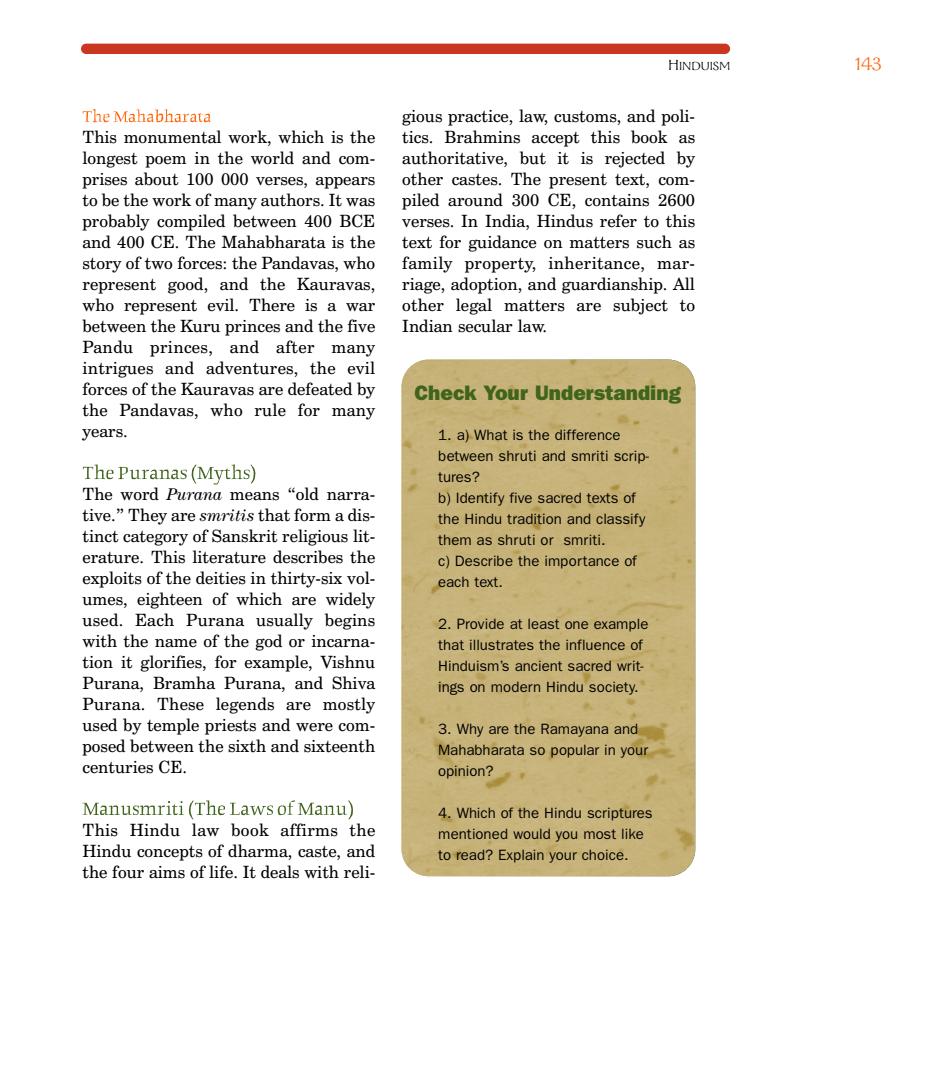
<style>
.page{position:relative;width:945px;height:1080px;background:#fff}
.page>*{position:absolute;margin:0;border:0;box-sizing:border-box;transform-origin:0 0}
.t1{font:800 21px "Franklin Gothic";color:#41641c}
.t2{font:21px "Galahad";color:#ff6609}
.t3{font:16.8px/21px "Century Schoolbook";color:#000;text-align:justify}
.t4{font:15px/21px "Franklin Gothic";color:#000}
.t5{font:13.2px "Galahad";color:#000}
.s1{font-family:"Century";font-style:italic}
.s2{font-size:16.5px}
</style>
<div class="page">
<hr style="left:402px;top:360px;width:2px;height:516px;background:#d2c291">
<hr style="left:403px;top:360px;width:3px;height:516px;background:#d1c191">
<hr style="left:406px;top:360px;width:3px;height:516px;background:#cfc08f">
<hr style="left:408px;top:360px;width:3px;height:516px;background:#cebf8f">
<hr style="left:411px;top:360px;width:3px;height:516px;background:#ccbe8e">
<hr style="left:413px;top:360px;width:3px;height:516px;background:#cbbd8d">
<hr style="left:416px;top:360px;width:3px;height:516px;background:#c9bc8c">
<hr style="left:418px;top:360px;width:3px;height:516px;background:#c8bc8b">
<hr style="left:421px;top:360px;width:3px;height:516px;background:#c6ba8a">
<hr style="left:673px;top:360px;width:3px;height:516px;background:#31612d">
<hr style="left:676px;top:360px;width:3px;height:516px;background:#2f5f2c">
<hr style="left:679px;top:360px;width:3px;height:516px;background:#2d5e2b">
<hr style="left:681px;top:360px;width:3px;height:516px;background:#2c5e2a">
<hr style="left:684px;top:360px;width:3px;height:516px;background:#2a5c29">
<hr style="left:686px;top:360px;width:3px;height:516px;background:#295c28">
<hr style="left:689px;top:360px;width:3px;height:516px;background:#275b27">
<hr style="left:691px;top:360px;width:3px;height:516px;background:#265a27">
<hr style="left:694px;top:360px;width:1px;height:516px;background:#245925">
<img style="left:402px;top:360px;width:293px;height:516px;border-radius:27px">
<svg style="left:83px;top:109px;width:128px;height:13px"></svg>
<svg style="left:83px;top:464px;width:172px;height:20px"></svg>
<svg style="left:83px;top:800px;width:270px;height:20px"></svg>
<div style="left:81px;top:44px;width:649px;height:10px;background:#ca361f;border-radius:5px"></div>
<p class="t3" style="left:82px;top:126px;width:294px">This monumental work, which is the longest poem in the world and com&shy;prises about 100 000 verses, appears to be the work of many authors. It was probably compiled between 400 BCE and 400 CE. The Mahabharata is the story of two forces: the Pandavas, who represent good, and the Kauravas, who represent evil. There is a war between the Kuru princes and the five Pandu princes, and after many intrigues and adventures, the evil forces of the Kauravas are defeated by the Pandavas, who rule for many years.</p>
<p class="t3" style="left:82px;top:483px;width:294px">The word <span class="s1">Purana</span> means “old narra&shy;tive.” They are <span class="s1">smritis</span> that form a dis&shy;tinct category of Sanskrit religious lit&shy;erature. This literature describes the exploits of the deities in thirty-six vol&shy;umes, eighteen of which are widely used. Each Purana usually begins with the name of the god or incarna&shy;tion it glorifies, for example, Vishnu Purana, Bramha Purana, and Shiva Purana. These legends are mostly used by temple priests and were com&shy;posed between the sixth and sixteenth centuries CE.</p>
<p class="t3" style="left:82px;top:819px;width:294px">This Hindu law book affirms the Hindu concepts of dharma, caste, and the four aims of life. It deals with reli-</p>
<p class="t5" style="left:668px;top:61px;width:64px"><span class="s2">H</span>INDUISM</p>
<p class="t2" style="left:855px;top:56px;width:28px">143</p>
<p class="t3" style="left:402px;top:105px;width:294px">gious practice, law, customs, and poli&shy;tics. Brahmins accept this book as authoritative, but it is rejected by other castes. The present text, com&shy;piled around 300 CE, contains 2600 verses. In India, Hindus refer to this text for guidance on matters such as family property, inheritance, mar&shy;riage, adoption, and guardianship. All other legal matters are subject to Indian secular law.</p>
<p class="t1" style="left:414px;top:381px;width:268px">Check Your Understanding</p>
<p class="t4" style="left:438px;top:424px;width:212px">1. a) What is the difference between shruti and smriti scrip&shy;tures?<br>b) Identify five sacred texts of the Hindu tradition and classify them as shruti or smriti.<br>c) Describe the importance of each text.</p>
<p class="t4" style="left:438px;top:613px;width:212px">2. Provide at least one example that illustrates the influence of<br>Hinduism’s ancient sacred writ&shy;ings on modern Hindu society.</p>
<p class="t4" style="left:438px;top:718px;width:211px">3. Why are the Ramayana and<br>Mahabharata so popular in your opinion?</p>
<p class="t4" style="left:438px;top:802px;width:216px">4. Which of the Hindu scriptures mentioned would you most like to read? Explain your choice.</p>
</div>
